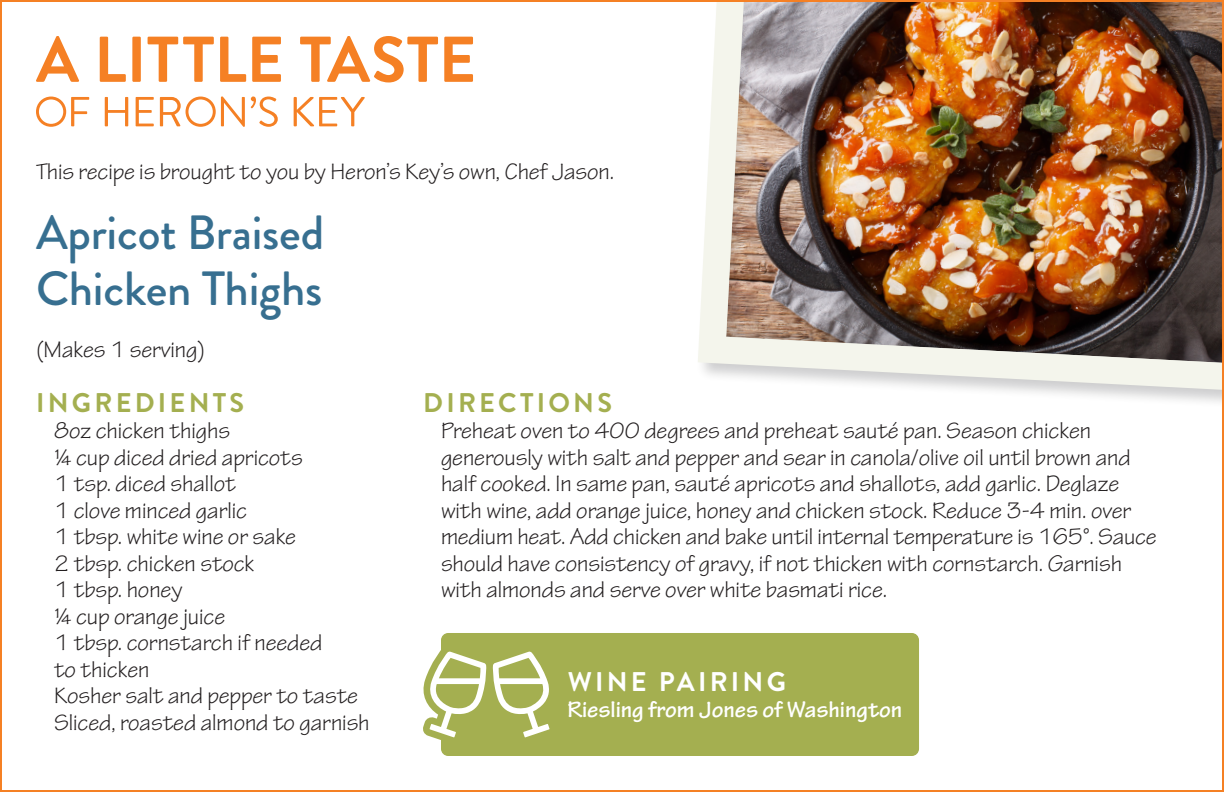
<style>
.page{position:relative;width:1224px;height:792px;background:#fff}
.page>*{position:absolute;margin:0;border:0;box-sizing:border-box;transform-origin:0 0}
.t1{font:500 48px/56px "Brandon Grotesque";letter-spacing:-.005em;color:#376f90}
.t2{font:700 27px "Brandon Grotesque";letter-spacing:.12em;color:#a4af50}
.t3{font:700 27px "Brandon Grotesque";letter-spacing:.12em;color:#fff}
.t4{font:24px/26.4px "Tekton Pro";color:#231f20}
.t5{font:700 24px "Tekton Pro";color:#fff}
</style>
<div class="page">
<svg style="left:294px;top:97px;width:71px;height:29px"></svg>
<svg style="left:251px;top:97px;width:27px;height:30px"></svg>
<svg style="left:160px;top:97px;width:85px;height:30px"></svg>
<svg style="left:136px;top:97px;width:18px;height:29px"></svg>
<svg style="left:105px;top:97px;width:23px;height:29px"></svg>
<svg style="left:36px;top:97px;width:53px;height:30px"></svg>
<svg style="left:444px;top:37px;width:29px;height:45px"></svg>
<svg style="left:300px;top:36px;width:138px;height:46px"></svg>
<svg style="left:252px;top:37px;width:29px;height:45px"></svg>
<svg style="left:220px;top:37px;width:26px;height:45px"></svg>
<svg style="left:148px;top:37px;width:66px;height:45px"></svg>
<div style="left:132px;top:37px;width:9px;height:45px;background:#f58024"></div>
<svg style="left:100px;top:37px;width:26px;height:45px"></svg>
<svg style="left:36px;top:36px;width:43px;height:46px"></svg>
<div style="left:441px;top:633px;width:478px;height:123px;background:#a4af50;border-radius:7px"></div>
<svg style="left:423px;top:650px;width:127px;height:90px"></svg>
<div style="left:696px;top:0;width:528px;height:412px;background:#010209;opacity:.2"></div>
<svg style="left:698px;top:2px;width:524px;height:388px;fill:#f4f5ec"></svg>
<div style="left:724px;top:0;width:500px;height:365px;background:#010209;opacity:.25"></div>
<hr style="left:0;top:0;width:2px;height:792px;background:#f58024">
<hr style="left:0;top:0;width:1224px;height:2px;background:#f58024">
<hr style="left:0;top:790px;width:1224px;height:2px;background:#f58024">
<hr style="left:1222px;top:0;width:2px;height:792px;background:#f58024">
<p class="t4" style="left:36px;top:159px;width:580px">This recipe is brought to you by Heron’s Key’s own, Chef Jason.</p>
<p class="t1" style="left:36px;top:205px;width:290px">Apricot Braised<br>Chicken Thighs</p>
<p class="t4" style="left:36px;top:337px;width:171px">(Makes 1 serving)</p>
<p class="t2" style="left:36px;top:384px;width:210px">INGREDIENTS</p>
<p class="t4" style="left:54px;top:418px;width:317px">8oz chicken thighs<br>¼ cup diced dried apricots<br>1 tsp. diced shallot<br>1 clove minced garlic<br>1 tbsp. white wine or sake<br>2 tbsp. chicken stock<br>1 tbsp. honey<br>¼ cup orange juice<br>1 tbsp. cornstarch if needed<br>to thicken<br>Kosher salt and pepper to taste<br>Sliced, roasted almond to garnish</p>
<p class="t2" style="left:423px;top:384px;width:190px">DIRECTIONS</p>
<p class="t4" style="left:441px;top:418px;width:717px">Preheat oven to 400 degrees and preheat sauté pan. Season chicken generously with salt and pepper and sear in canola/olive oil until brown and half cooked. In same pan, sauté apricots and shallots, add garlic. Deglaze with wine, add orange juice, honey and chicken stock. Reduce 3-4 min. over medium heat. Add chicken and bake until internal temperature is 165°. Sauce should have consistency of gravy, if not thicken with cornstarch. Garnish with almonds and serve over white basmati rice.</p>
<p class="t3" style="left:568px;top:663px;width:220px">WINE PAIRING</p>
<p class="t5" style="left:567px;top:695px;width:336px">Riesling from Jones of Washington</p>
</div>
